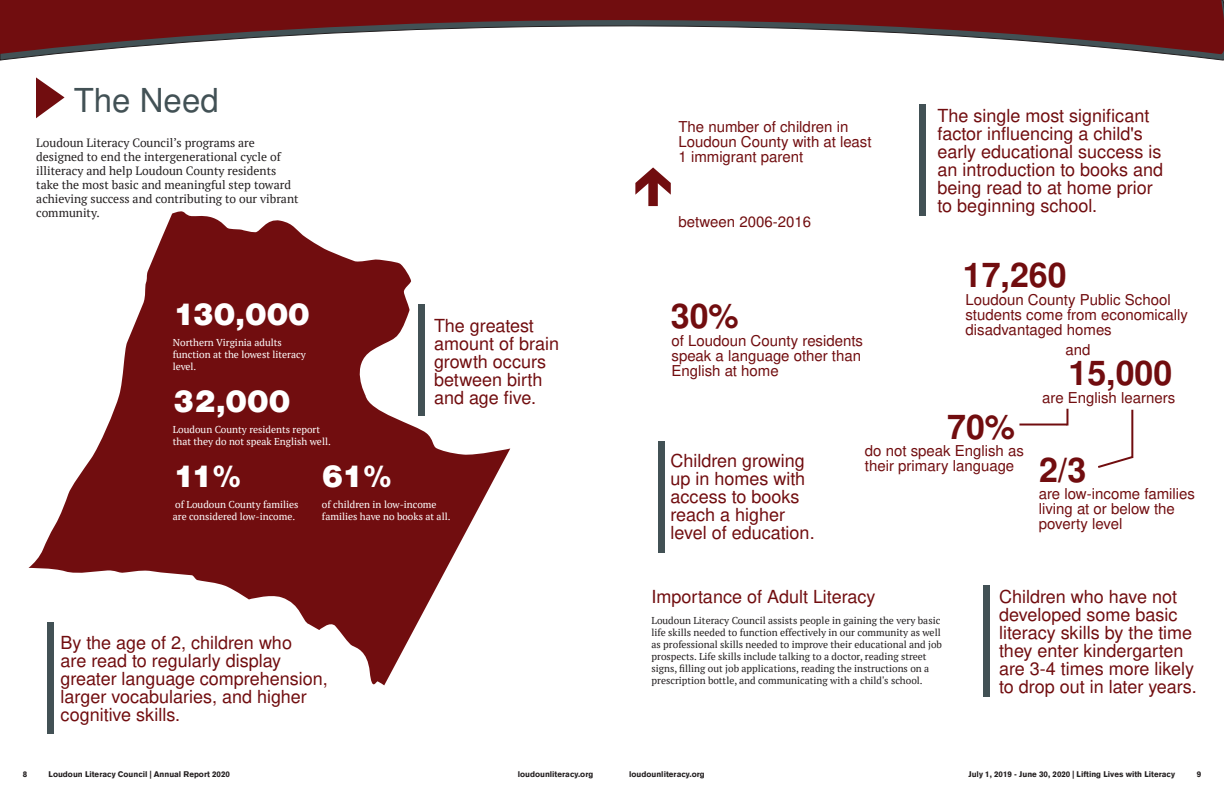
<style>
.page{position:relative;width:1224px;height:792px;background:#fff}
.page>*{position:absolute;margin:0;border:0;box-sizing:border-box;transform-origin:0 0}
.Main_Headings{font:700 34px "Nimbus San L";color:#710d0f}
.Main_Headings-2{font:33px "Nimbus San L";color:#425155}
.Body_Copy{font:32px "Nimbus Sans DOT Blac";color:#fff}
.Body_Copy-2{font:18px/18px "Nimbus San L";color:#710d0f}
.Main_Headings-3{font:15px/15px "Nimbus San L";color:#710d0f}
.Body_Copy-3{font:12px/14px "PT Serif";color:#231f20}
.Body_Copy-4{font:10px/12px "PT Serif";color:#231f20}
.Body_Copy-5{font:10px/12px "PT Serif";color:#fff}
.t1{font:900 8px "Akzidenz Grotesk";color:#231f20}
</style>
<div class="page">
<svg style="left:0;top:54px;width:1224px;height:7px"></svg>
<svg style="left:0;top:0;width:1224px;height:54px;fill:#710d0f"></svg>
<svg style="left:29px;top:211px;width:481px;height:482px;fill:#710d0f"></svg>
<svg style="left:36px;top:77px;width:29px;height:41px"></svg>
<svg style="left:635px;top:167px;width:36px;height:39px"></svg>
<svg style="left:1066px;top:409px;width:2px;height:17px"></svg>
<hr style="left:1019px;top:424px;width:48px;height:2px;background:#710d0f">
<hr style="left:1131px;top:410px;width:2px;height:48px;background:#710d0f">
<svg style="left:1098px;top:455px;width:36px;height:13px"></svg>
<div style="left:47px;top:623px;width:6px;height:111px;background:#425155"></div>
<div style="left:658px;top:441px;width:7px;height:111px;background:#425155"></div>
<div style="left:983px;top:585px;width:7px;height:111px;background:#425155"></div>
<div style="left:919px;top:104px;width:7px;height:111px;background:#425155"></div>
<p class="Main_Headings-2" style="left:74px;top:77px;width:146px">The Need</p>
<p class="Body_Copy-3" style="left:36px;top:136px;width:264px">Loudoun Literacy Council’s programs are designed to end the intergenerational cycle of illiteracy and help Loudoun County residents take the most basic and meaningful step toward achieving success and contributing to our vibrant community.</p>
<p class="Body_Copy" style="left:173px;top:296px;width:139px">130,000</p>
<p class="Body_Copy-5" style="left:173px;top:336px;width:135px">Northern Virginia adults function at the lowest literacy level.</p>
<p class="Body_Copy" style="left:173px;top:383px;width:119px">32,000</p>
<p class="Body_Copy-5" style="left:173px;top:423px;width:160px">Loudoun County residents report that they do not speak English well.</p>
<p class="Body_Copy" style="left:173px;top:458px;width:70px">11%</p>
<p class="Body_Copy-5" style="left:173px;top:498px;width:127px">of Loudoun County families are considered low-income.</p>
<p class="Body_Copy-2" style="left:434px;top:316px;width:126px">The greatest amount of brain growth occurs between birth and age five.</p>
<p class="Body_Copy" style="left:322px;top:458px;width:71px">61%</p>
<p class="Body_Copy-5" style="left:322px;top:499px;width:130px">of children in low-income families have no books at all.</p>
<p class="Body_Copy-2" style="left:61px;top:633px;width:269px">By the age of 2, children who<br>are read to regularly display greater language comprehension, larger vocabularies, and higher cognitive skills.</p>
<p class="Main_Headings-3" style="left:679px;top:118px;width:195px">The number of children in<br>Loudoun County with at least<br>1 immigrant parent</p>
<p class="Main_Headings-3" style="left:679px;top:213px;width:134px">between 2006-2016</p>
<p class="Main_Headings" style="left:671px;top:292px;width:70px">30%</p>
<p class="Main_Headings-3" style="left:672px;top:332px;width:193px">of Loudoun County residents speak a language other than<br>English at home</p>
<p class="Body_Copy-2" style="left:938px;top:106px;width:227px">The single most significant factor influencing a child's early educational success is an introduction to books and being read to at home prior to beginning school.</p>
<p class="Main_Headings" style="left:963px;top:251px;width:105px">17,260</p>
<p class="Main_Headings-3" style="left:966px;top:291px;width:224px">Loudoun County Public School students come from economically disadvantaged homes</p>
<p class="Main_Headings-3" style="left:1066px;top:341px;width:27px">and</p>
<p class="Main_Headings" style="left:1068px;top:349px;width:105px">15,000</p>
<p class="Main_Headings-3" style="left:1042px;top:389px;width:135px">are English learners</p>
<p class="Main_Headings" style="left:947px;top:402px;width:70px">70%</p>
<p class="Main_Headings-3" style="left:865px;top:443px;width:160px">do not speak English as</p>
<p class="Body_Copy-2" style="left:670px;top:451px;width:136px">Children growing</p>
<p class="Main_Headings-3" style="left:865px;top:458px;width:151px">their primary language</p>
<p class="Body_Copy-2" style="left:670px;top:469px;width:146px">up in homes with access to books reach a higher level of education.</p>
<p class="Main_Headings" style="left:1039px;top:445px;width:49px">2/3</p>
<p class="Main_Headings-3" style="left:1039px;top:486px;width:158px">are low-income families living at or below the poverty level</p>
<p class="Body_Copy-2" style="left:652px;top:587px;width:226px">Importance of Adult Literacy</p>
<p class="Body_Copy-4" style="left:652px;top:615px;width:292px">Loudoun Literacy Council assists people in gaining the very basic life skills needed to function effectively in our community as well as professional skills needed to improve their educational and job prospects. Life skills include talking to a doctor, reading street signs, filling out job applications, reading the instructions on a prescription bottle, and communicating with a child's school.</p>
<p class="Body_Copy-2" style="left:999px;top:587px;width:199px">Children who have not developed some basic literacy skills by the time they enter kindergarten are 3-4 times more likely to drop out in later years.</p>
<p class="t1" style="left:23px;top:769px;width:6px">8</p>
<p class="t1" style="left:49px;top:769px;width:183px">Loudoun Literacy Council | Annual Report 2020</p>
<p class="t1" style="left:518px;top:769px;width:77px">loudounliteracy.org</p>
<p class="t1" style="left:629px;top:769px;width:77px">loudounliteracy.org</p>
<p class="t1" style="left:969px;top:769px;width:208px">July 1, 2019 - June 30, 2020 | Lifting Lives with Literacy</p>
<p class="t1" style="left:1197px;top:769px;width:6px">9</p>
</div>
